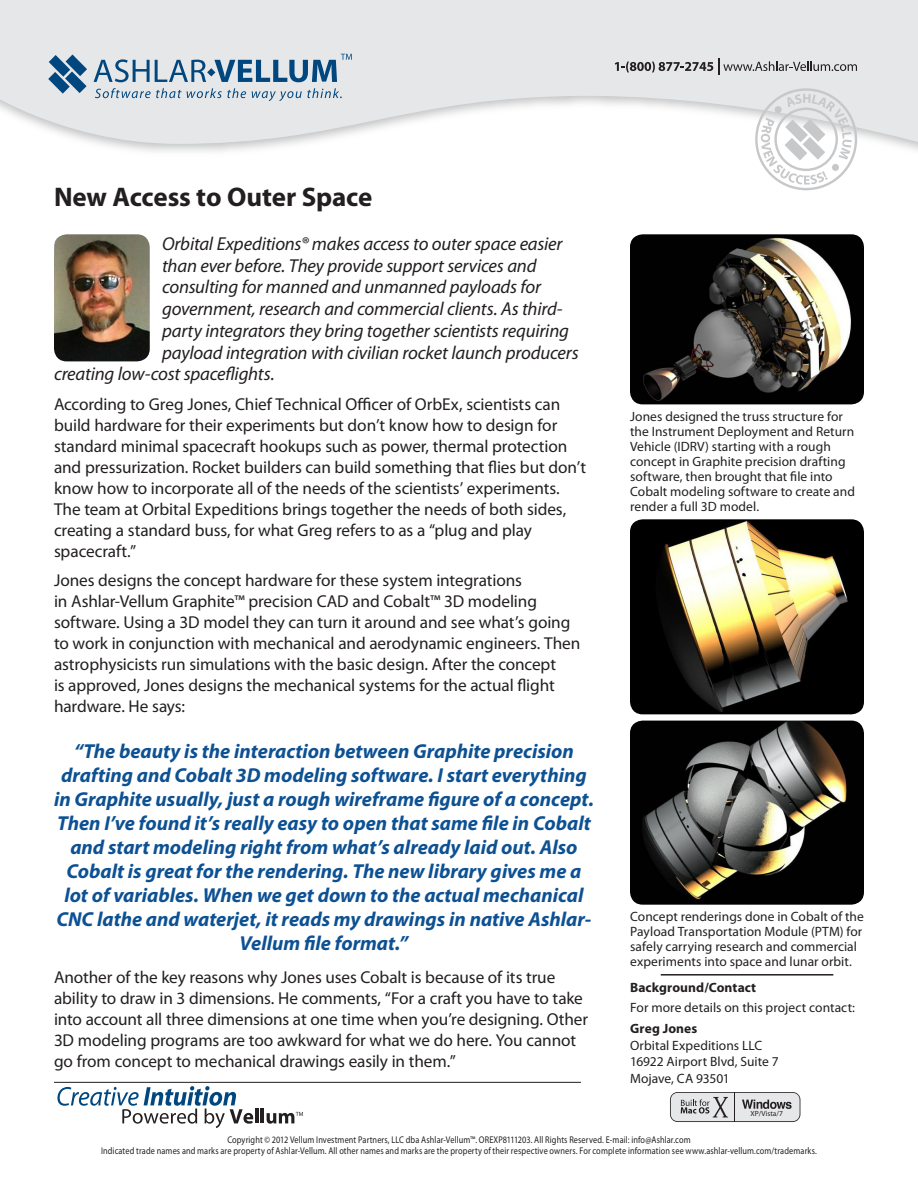
<style>
.page{position:relative;width:918px;height:1188px;background:#fff}
.page>*{position:absolute;margin:0;border:0;box-sizing:border-box;transform-origin:0 0}
.Article_head{font:700 27px "Myriad Pro";letter-spacing:-.005em;color:#231f20}
.Article_quote{font:italic 700 20.25px/24px "Myriad Pro";color:#0d5193;text-align:center}
.Article_1st_paragrap{font:italic 18.75px "Myriad Pro";letter-spacing:-.01em;color:#231f20}
.t1{font:17.25px/21px "Myriad Pro";letter-spacing:-.005em;color:#231f20}
.Caption_contact_info{font:13.5px/15px "Myriad Pro";letter-spacing:.005em;color:#231f20}
.Caption_contact_info-2{font:700 13.5px "Myriad Pro";letter-spacing:.01em;color:#231f20}
.Cue{font:9.75px "Myriad Pro";letter-spacing:.015em;color:#231f20;scale:.85 1}
.t2{font:7.5px "Myriad";color:#231f20}
.s1{font-weight:700}
</style>
<div class="page">
<svg style="left:0;top:0;width:918px;height:149px;fill:#e6e7e9"></svg>
<svg style="left:95px;top:88px;width:151px;height:10px;background:#b3c3d1"></svg>
<svg style="left:252px;top:88px;width:90px;height:13px"></svg>
<svg style="left:48px;top:55px;width:39px;height:39px;background:#6a91b0"></svg>
<svg style="left:94px;top:54px;width:258px;height:28px;background:#9fb5c8"></svg>
<svg style="left:615px;top:59px;width:242px;height:16px;background:#bdbdbf"></svg>
<svg style="left:57px;top:1086px;width:196px;height:42px"></svg>
<hr style="left:255px;top:1109px;width:3px;height:14px;background:#231f20">
<hr style="left:261px;top:1109px;width:3px;height:14px;background:#231f20">
<svg style="left:267px;top:1112px;width:36px;height:12px"></svg>
<svg style="left:670px;top:1092px;width:130px;height:30px;background:#c2c2c4"></svg>
<svg style="left:755px;top:88px;width:102px;height:102px"></svg>
<div style="left:775px;top:106px;width:7px;height:7px;background:#c7c8ca;border-radius:50%"></div>
<div style="left:832px;top:164px;width:7px;height:7px;background:#c7c8ca;border-radius:50%"></div>
<hr style="left:54px;top:1082px;width:527px;height:1px;background:#231f20">
<hr style="left:661px;top:974px;width:172px;height:2px;background:#231f20">
<img style="left:54px;top:234px;width:96px;height:127px">
<img style="left:630px;top:234px;width:234px;height:170px">
<img style="left:630px;top:519px;width:234px;height:195px">
<img style="left:630px;top:721px;width:234px;height:184px">
<p class="Article_head" style="left:54px;top:180px;width:320px">New Access to Outer Space</p>
<p class="Article_1st_paragrap" style="left:162px;top:232px;width:402px">Orbital Expeditions® makes access to outer space easier</p>
<p class="Article_1st_paragrap" style="left:162px;top:254px;width:376px">than ever before. They provide support services and</p>
<p class="Article_1st_paragrap" style="left:162px;top:276px;width:381px">consulting for manned and unmanned payloads for</p>
<p class="Article_1st_paragrap" style="left:162px;top:297px;width:402px">government, research and commercial clients. As third-</p>
<p class="Article_1st_paragrap" style="left:162px;top:319px;width:408px">party integrators they bring together scientists requiring</p>
<p class="Article_1st_paragrap" style="left:162px;top:341px;width:418px">payload integration with civilian rocket launch producers</p>
<p class="Article_1st_paragrap" style="left:54px;top:363px;width:222px">creating low-cost spaceflights.</p>
<p class="t1" style="left:54px;top:393px;width:534px">According to Greg Jones, Chief Technical Officer of OrbEx, scientists can build hardware for their experiments but don’t know how to design for standard minimal spacecraft hookups such as power, thermal protection and pressurization. Rocket builders can build something that flies but don’t know how to incorporate all of the needs of the scientists’ experiments.<br>The team at Orbital Expeditions brings together the needs of both sides, creating a standard buss, for what Greg refers to as a “plug and play spacecraft.”</p>
<p class="t1" style="left:54px;top:570px;width:528px">Jones designs the concept hardware for these system integrations<br>in Ashlar-Vellum Graphite™ precision CAD and Cobalt™ 3D modeling software. Using a 3D model they can turn it around and see what’s going to work in conjunction with mechanical and aerodynamic engineers. Then astrophysicists run simulations with the basic design. After the concept<br>is approved, Jones designs the mechanical systems for the actual flight hardware. He says:</p>
<p class="Article_quote" style="left:54px;top:738px;width:541px">“The beauty is the interaction between Graphite precision drafting and Cobalt 3D modeling software. I start everything in Graphite usually, just a rough wireframe figure of a concept.<br>Then I’ve found it’s really easy to open that same file in Cobalt and start modeling right from what’s already laid out. Also Cobalt is great for the rendering. The new library gives me a lot of variables. When we get down to the actual mechanical CNC lathe and waterjet, it reads my drawings in native Ashlar-Vellum file format.”</p>
<p class="t1" style="left:54px;top:967px;width:536px">Another of the key reasons why Jones uses Cobalt is because of its true ability to draw in 3 dimensions. He comments, “For a craft you have to take into account all three dimensions at one time when you’re designing. Other 3D modeling programs are too awkward for what we do here. You cannot go from concept to mechanical drawings easily in them.”</p>
<p class="Caption_contact_info-2" style="left:630px;top:978px;width:128px">Background/Contact</p>
<p class="Caption_contact_info" style="left:630px;top:408px;width:226px">Jones designed the truss structure for the Instrument Deployment and Return Vehicle (IDRV) starting with a rough concept in Graphite precision drafting software, then brought that file into Cobalt modeling software to create and render a full 3D model.</p>
<p class="Caption_contact_info" style="left:630px;top:909px;width:235px">Concept renderings done in Cobalt of the Payload Transportation Module (PTM) for safely carrying research and commercial experiments into space and lunar orbit.</p>
<p class="Caption_contact_info" style="left:630px;top:1000px;width:226px">For more details on this project contact:</p>
<p class="Caption_contact_info" style="left:630px;top:1020px;width:150px;line-height:16.5px"><span class="s1">Greg Jones<br></span>Orbital Expeditions LLC<br>16922 Airport Blvd, Suite 7<br>Mojave, CA 93501</p>
<p class="t2" style="left:751px;top:1110px;width:34px">XP/Vista/7</p>
<p class="Cue" style="left:227px;top:1133px;width:547px">Copyright © 2012 Vellum Investment Partners, LLC dba Ashlar-Vellum™. OREXP8111203. All Rights Reserved. E-mail: info@Ashlar.com</p>
<p class="Cue" style="left:101px;top:1145px;width:844px">Indicated trade names and marks are property of Ashlar-Vellum. All other names and marks are the property of their respective owners. For complete information see www.ashlar-vellum.com/trademarks.</p>
</div>
